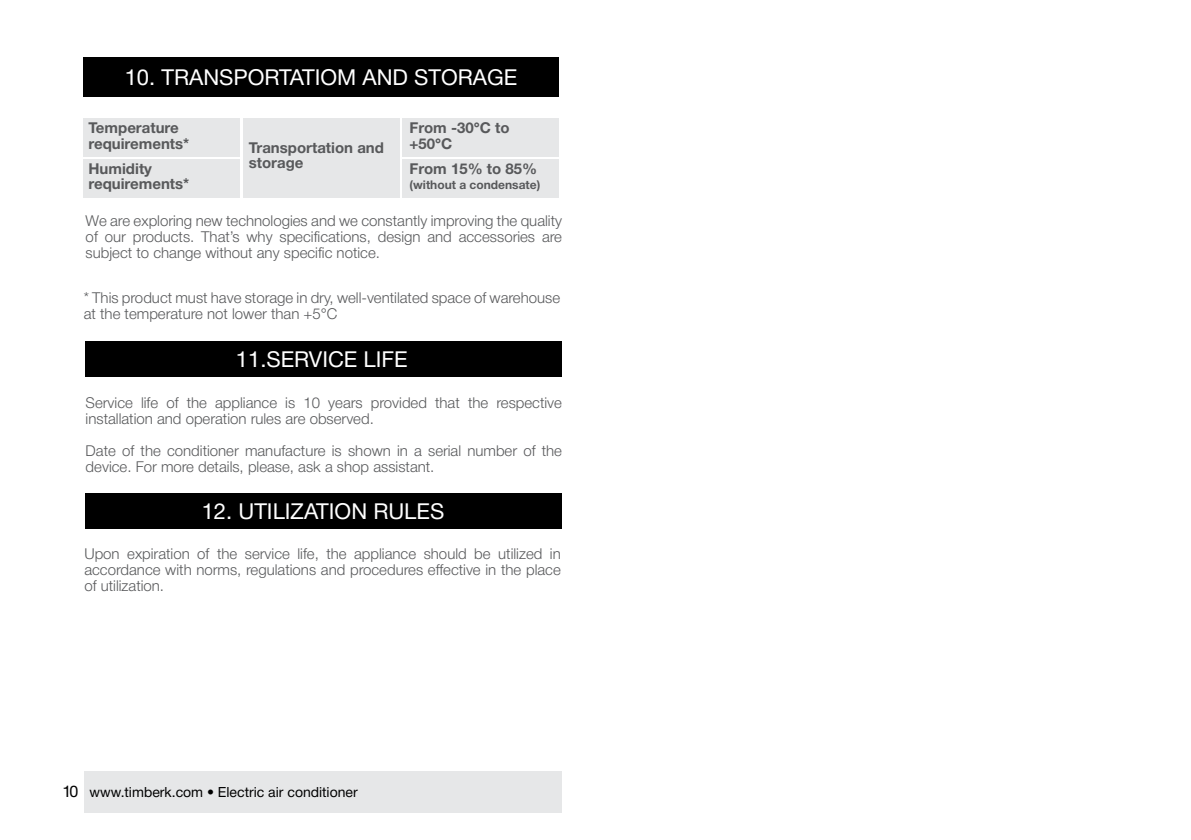
<style>
.page{position:relative;width:1191px;height:840px;background:#fff}
.page>*{position:absolute;margin:0;border:0;box-sizing:border-box;transform-origin:0 0}
.t1{font:22px "Helvetica Neue Cyr";color:#fff}
.t2{font:300 15px/16px "Helvetica Neue Cyr";color:#58595b}
.t3{font:700 15px/15.8px "Helvetica Neue Cyr";color:#58595b}
.t4{font:14px "Helvetica Neue Cyr";color:#000}
.t5{font:700 12px "Helvetica Neue Cyr";color:#58595b}
.s1{font-size:16px}
</style>
<div class="page">
<div style="left:84px;top:771px;width:478px;height:41px;background:#e6e7e8"></div>
<div style="left:85px;top:341px;width:476px;height:35px;background:#000"></div>
<div style="left:85px;top:492px;width:476px;height:36px;background:#000"></div>
<div style="left:84px;top:57px;width:475px;height:39px;background:#000"></div>
<div style="left:83px;top:118px;width:157px;height:38px;background:#e6e7e8"></div>
<div style="left:243px;top:118px;width:156px;height:48px;background:#e6e7e8"></div>
<div style="left:402px;top:118px;width:157px;height:38px;background:#e6e7e8"></div>
<div style="left:83px;top:159px;width:157px;height:38px;background:#e6e7e8"></div>
<div style="left:243px;top:159px;width:156px;height:38px;background:#e6e7e8"></div>
<div style="left:402px;top:159px;width:157px;height:38px;background:#e6e7e8"></div>
<h1 class="t1" style="left:125px;top:65px;width:394px">10. TRANSPORTATIOM AND STORAGE</h1>
<p class="t3" style="left:88px;top:120px;width:102px">Temperature requirements*</p>
<p class="t3" style="left:88px;top:160px;width:102px">Humidity requirements*</p>
<p class="t2" style="left:86px;top:212px;width:478px;text-align:justify">We are exploring new technologies and we constantly improving the quality of our products. That’s why specifications, design and accessories are subject to change without any specific notice.</p>
<p class="t2" style="left:84px;top:289px;width:478px">* This product must have storage in dry, well-ventilated space of warehouse at the temperature not lower than +5°C</p>
<p class="t3" style="left:409px;top:120px;width:101px">From -30°C to +50°C</p>
<p class="t3" style="left:409px;top:160px;width:129px">From 15% to 85%</p>
<p class="t5" style="left:409px;top:178px;width:132px">(without a condensate)</p>
<p class="t3" style="left:249px;top:139px;width:137px">Transportation and storage</p>
<h1 class="t1" style="left:236px;top:347px;width:173px">11.SERVICE LIFE</h1>
<p class="t2" style="left:86px;top:394px;width:478px">Service life of the appliance is 10 years provided that the respective installation and operation rules are observed.</p>
<p class="t2" style="left:86px;top:442px;width:478px">Date of the conditioner manufacture is shown in a serial number of the device. For more details, please, ask a shop assistant.</p>
<h1 class="t1" style="left:202px;top:498px;width:244px">12. UTILIZATION RULES</h1>
<p class="t2" style="left:84px;top:545px;width:478px;text-align:justify">Upon expiration of the service life, the appliance should be utilized in accordance with norms, regulations and procedures effective in the place of utilization.</p>
<p class="t4" style="left:62px;top:783px;width:297px"><span class="s1">10</span> www.timberk.com • Electric air conditioner</p>
</div>
